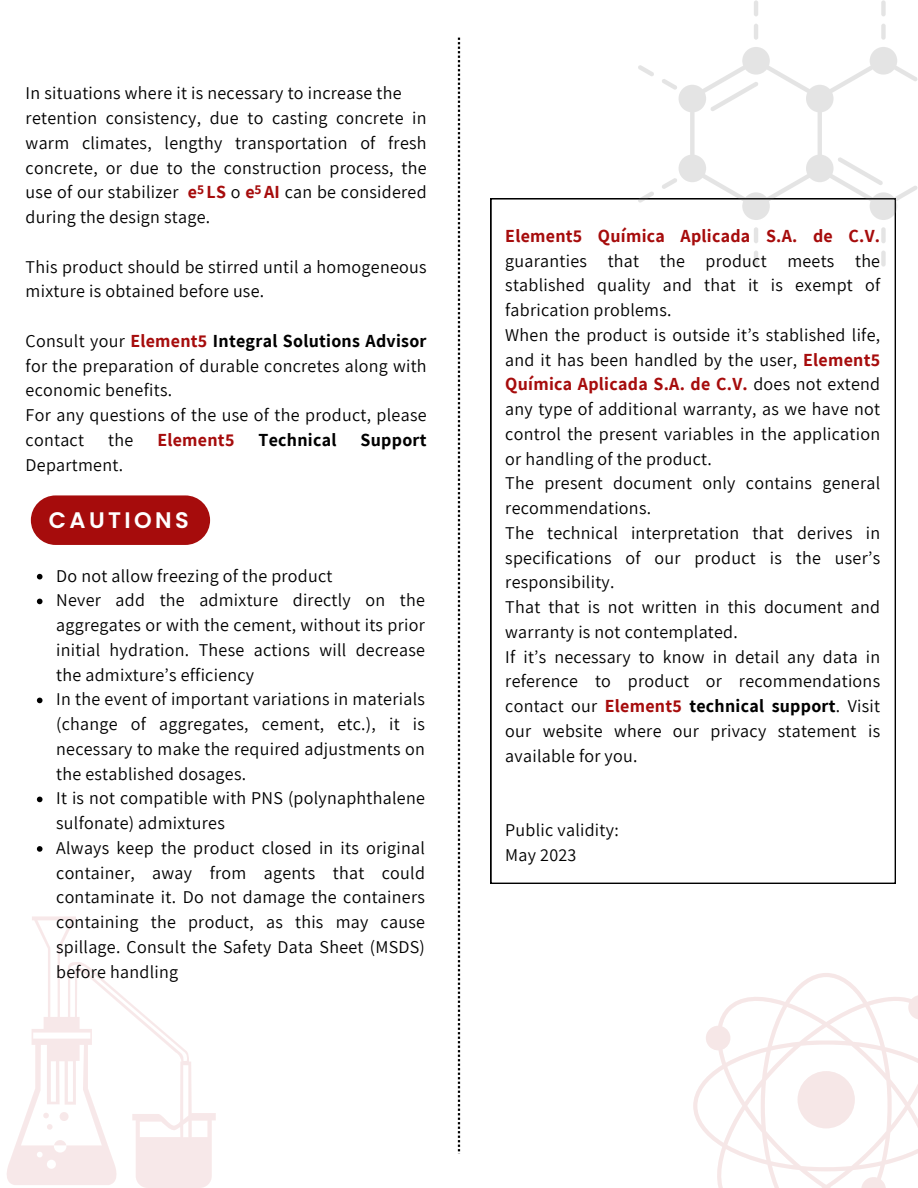
<style>
.page{position:relative;width:918px;height:1188px;background:#fff}
.page>*{position:absolute;margin:0;border:0;box-sizing:border-box;transform-origin:0 0}
.t1{font:600 22.5px "Poppins";letter-spacing:.15em;color:#fff}
.t2{font:18px/24.8px "Assistant";letter-spacing:.015em;color:#000;text-align:justify}
.t3{font:700 18px "Assistant";letter-spacing:.015em;color:#000}
.t4{font:700 18px "Assistant";letter-spacing:.015em;color:#a60c0c}
.t5{font:700 13.5px "Assistant";color:#a60c0c}
.s1{font-weight:700;color:#a60c0c}
.s2{font-weight:700}
</style>
<div class="page">
<svg style="left:7px;top:916px;width:209px;height:272px"></svg>
<svg style="left:60px;top:1112px;width:9px;height:9px"></svg>
<svg style="left:43px;top:1113px;width:6px;height:5px"></svg>
<svg style="left:47px;top:1124px;width:6px;height:6px"></svg>
<svg style="left:54px;top:1140px;width:12px;height:5px"></svg>
<svg style="left:458px;top:38px;width:2px;height:1116px"></svg>
<svg style="left:693px;top:973px;width:225px;height:215px"></svg>
<div style="left:798px;top:1071px;width:57px;height:57px;background:#f6e7e7;border-radius:50%"></div>
<div style="left:31px;top:495px;width:179px;height:50px;background:#a60c0c;border-radius:25px"></div>
<svg style="left:37px;top:574px;width:6px;height:5px"></svg>
<svg style="left:37px;top:599px;width:6px;height:5px"></svg>
<svg style="left:37px;top:698px;width:6px;height:5px"></svg>
<svg style="left:37px;top:797px;width:6px;height:5px"></svg>
<svg style="left:37px;top:846px;width:6px;height:6px"></svg>
<svg style="left:491px;top:198px;width:405px;height:686px"></svg>
<svg style="left:638px;top:65px;width:16px;height:11px"></svg>
<svg style="left:638px;top:191px;width:16px;height:12px"></svg>
<hr style="left:754px;top:227px;width:4px;height:16px;background:#e4e4e4;border-radius:2px">
<hr style="left:754px;top:251px;width:4px;height:16px;background:#e4e4e4;border-radius:2px">
<div style="left:881px;top:227px;width:5px;height:16px;background:#e4e4e4;border-radius:2px"></div>
<div style="left:881px;top:251px;width:5px;height:16px;background:#e4e4e4;border-radius:2px"></div>
<hr style="left:754px;top:0;width:4px;height:16px;background:#e4e4e4;border-radius:2px">
<hr style="left:754px;top:24px;width:4px;height:16px;background:#e4e4e4;border-radius:2px">
<div style="left:881px;top:0;width:5px;height:16px;background:#e4e4e4;border-radius:2px"></div>
<div style="left:881px;top:24px;width:5px;height:16px;background:#e4e4e4;border-radius:2px"></div>
<svg style="left:661px;top:47px;width:257px;height:173px"></svg>
<p class="t2" style="left:26px;top:80px;width:377px">In situations where it is necessary to increase the</p>
<h1 class="t2" style="left:26px;top:105px;width:402px">retention consistency, due to casting concrete in warm climates, lengthy transportation of fresh concrete, or due to the construction process, the use of our stabilizer <span class="s1">e LS</span> o <span class="s1">e AI</span> can be considered during the design stage.</h1>
<p class="t2" style="left:26px;top:254px;width:403px">This product should be stirred until a homogeneous mixture is obtained before use.</p>
<p class="t2" style="left:26px;top:328px;width:403px">Consult your <span class="s1">Element5</span> <span class="s2">Integral Solutions Advisor </span>for the preparation of durable concretes along with economic benefits.</p>
<p class="t2" style="left:26px;top:402px;width:402px">For any questions of the use of the product, please contact</p>
<p class="t5" style="left:197px;top:180px;width:9px">5</p>
<p class="t5" style="left:254px;top:180px;width:9px">5</p>
<p class="t2" style="left:108px;top:427px;width:27px">the</p>
<p class="t4" style="left:157px;top:427px;width:79px">Element5</p>
<p class="t3" style="left:259px;top:427px;width:79px">Technical</p>
<p class="t3" style="left:361px;top:427px;width:67px">Support</p>
<p class="t2" style="left:26px;top:452px;width:99px">Department.</p>
<p class="t1" style="left:49px;top:504px;width:141px">CAUTIONS</p>
<p class="t2" style="left:56px;top:563px;width:278px">Do not allow freezing of the product</p>
<p class="t2" style="left:56px;top:588px;width:370px">Never add the admixture directly on the aggregates or with the cement, without its prior initial hydration. These actions will decrease the admixture’s efficiency</p>
<p class="t2" style="left:56px;top:687px;width:370px">In the event of important variations in materials (change of aggregates, cement, etc.), it is necessary to make the required adjustments on the established dosages.</p>
<p class="t2" style="left:56px;top:786px;width:370px">It is not compatible with PNS (polynaphthalene sulfonate) admixtures</p>
<p class="t2" style="left:56px;top:835px;width:370px">Always keep the product closed in its original container, away from agents that could contaminate it. Do not damage the containers containing the product, as this may cause spillage. Consult the Safety Data Sheet (MSDS) before handling</p>
<p class="t2" style="left:505px;top:223px;width:376px"><span class="s1">Element5 Química Aplicada S.A. de C.V. </span>guaranties that the product meets the stablished quality and that it is exempt of fabrication problems.</p>
<p class="t2" style="left:505px;top:322px;width:376px">When the product is outside it’s stablished life, and it has been handled by the user, <span class="s1">Element5<br>Química Aplicada S.A. de C.V.</span> does not extend any type of additional warranty, as we have not control the present variables in the application or handling of the product.</p>
<p class="t2" style="left:505px;top:470px;width:376px">The present document only contains general recommendations.</p>
<p class="t2" style="left:505px;top:520px;width:376px">The technical interpretation that derives in specifications of our product is the user’s responsibility.</p>
<p class="t2" style="left:505px;top:594px;width:376px">That that is not written in this document and warranty is not contemplated.</p>
<p class="t2" style="left:505px;top:644px;width:376px">If it’s necessary to know in detail any data in reference to product or recommendations contact our <span class="s1">Element5</span> <span class="s2">technical support</span>. Visit our website where our privacy statement is available for you.</p>
<p class="t2" style="left:505px;top:817px;width:115px">Public validity:</p>
<p class="t2" style="left:505px;top:842px;width:73px">May 2023</p>
</div>
